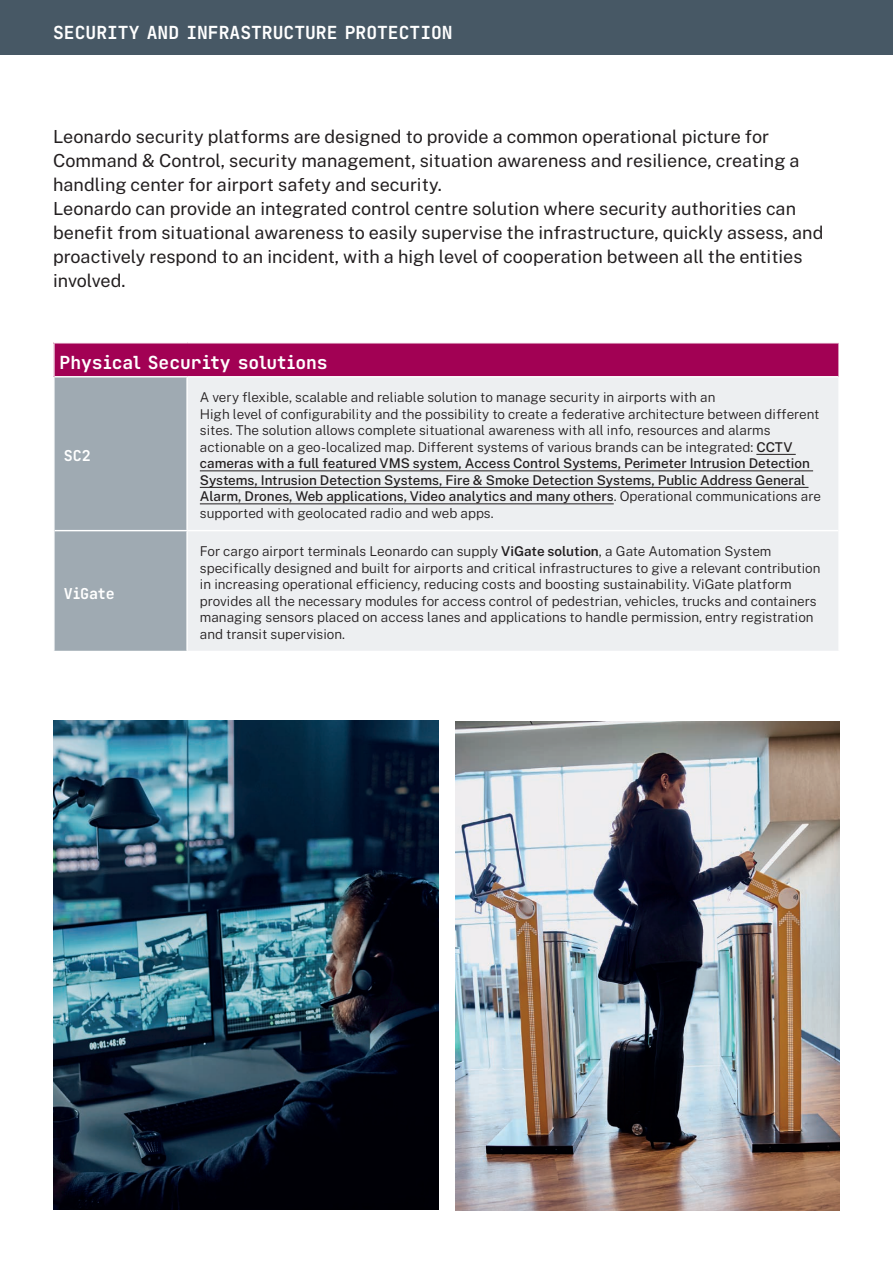
<style>
.page{position:relative;width:893px;height:1263px;background:#fff}
.page>*{position:absolute;margin:0;border:0;box-sizing:border-box;transform-origin:0 0}
.Testo_big_-_12_auto{font:18px/24px "Public Sans";color:#231f20}
.Titolo_1_-_12_auto{font:18px "Tekne LDO Variable";color:#fff}
.Titolo-1_Tabella_whi{font:15px "Tekne LDO Variable";color:#fff}
.Testo_-_9_auto{font:300 13.5px/16.5px "Public Sans";color:#231f20}
.s1{font-weight:500}
.s2{font-weight:600}
</style>
<div class="page">
<img style="left:54px;top:721px;width:384px;height:488px">
<div style="left:0;top:0;width:893px;height:54px;background:#475865"></div>
<div style="left:54px;top:343px;width:785px;height:34px;background:#a20154"></div>
<div style="left:55px;top:377px;width:131px;height:274px;background:#9faab2"></div>
<div style="left:188px;top:378px;width:650px;height:273px;background:#edeff1"></div>
<hr style="left:53px;top:343px;width:2px;height:34px;background:#fff">
<hr style="left:55px;top:376px;width:132px;height:1px;background:#fff">
<hr style="left:838px;top:343px;width:2px;height:34px;background:#fff">
<hr style="left:187px;top:376px;width:651px;height:1px;background:#fff">
<hr style="left:55px;top:530px;width:132px;height:1px;background:#fff">
<hr style="left:187px;top:530px;width:651px;height:1px;background:#fff">
<hr style="left:756px;top:454px;width:40px;height:1px;background:#231f20">
<hr style="left:200px;top:470px;width:613px;height:1px;background:#231f20">
<hr style="left:200px;top:487px;width:608px;height:1px;background:#231f20">
<hr style="left:200px;top:503px;width:414px;height:1px;background:#231f20">
<img style="left:455px;top:721px;width:385px;height:489px">
<p class="Titolo_1_-_12_auto" style="left:53px;top:19px;width:401px">SECURITY AND INFRASTRUCTURE PROTECTION</p>
<p class="Testo_big_-_12_auto" style="left:53px;top:123px;width:748px">Leonardo security platforms are designed to provide a common operational picture for<br>Command &amp; Control, security management, situation awareness and resilience, creating a handling center for airport safety and security.</p>
<p class="Testo_big_-_12_auto" style="left:53px;top:195px;width:772px">Leonardo can provide an integrated control centre solution where security authorities can benefit from situational awareness to easily supervise the infrastructure, quickly assess, and proactively respond to an incident, with a high level of cooperation between all the entities involved.</p>
<p class="Titolo_1_-_12_auto" style="left:60px;top:349px;width:270px">Physical Security solutions</p>
<p class="Titolo-1_Tabella_whi" style="left:64px;top:444px;width:28px">SC2</p>
<p class="Titolo-1_Tabella_whi" style="left:64px;top:582px;width:52px">ViGate</p>
<p class="Testo_-_9_auto" style="left:200px;top:388px;width:517px">A very flexible, scalable and reliable solution to manage security in airports with an</p>
<p class="Testo_-_9_auto" style="left:200px;top:405px;width:623px">High level of configurability and the possibility to create a federative architecture between different sites. The solution allows complete situational awareness with all info, resources and alarms actionable on a geo-localized map. Different systems of various brands can be integrated: <span class="s1">CCTV cameras with a full featured VMS system, Access Control Systems, Perimeter Intrusion Detection Systems, Intrusion Detection Systems, Fire &amp; Smoke Detection Systems, Public Address General Alarm, Drones, Web applications, Video analytics and many others</span>. Operational communications are supported with geolocated radio and web apps.</p>
<p class="Testo_-_9_auto" style="left:200px;top:542px;width:622px">For cargo airport terminals Leonardo can supply <span class="s2">ViGate solution</span>, a Gate Automation System specifically designed and built for airports and critical infrastructures to give a relevant contribution in increasing operational efficiency, reducing costs and boosting sustainability. ViGate platform provides all the necessary modules for access control of pedestrian, vehicles, trucks and containers managing sensors placed on access lanes and applications to handle permission, entry registration and transit supervision.</p>
</div>
